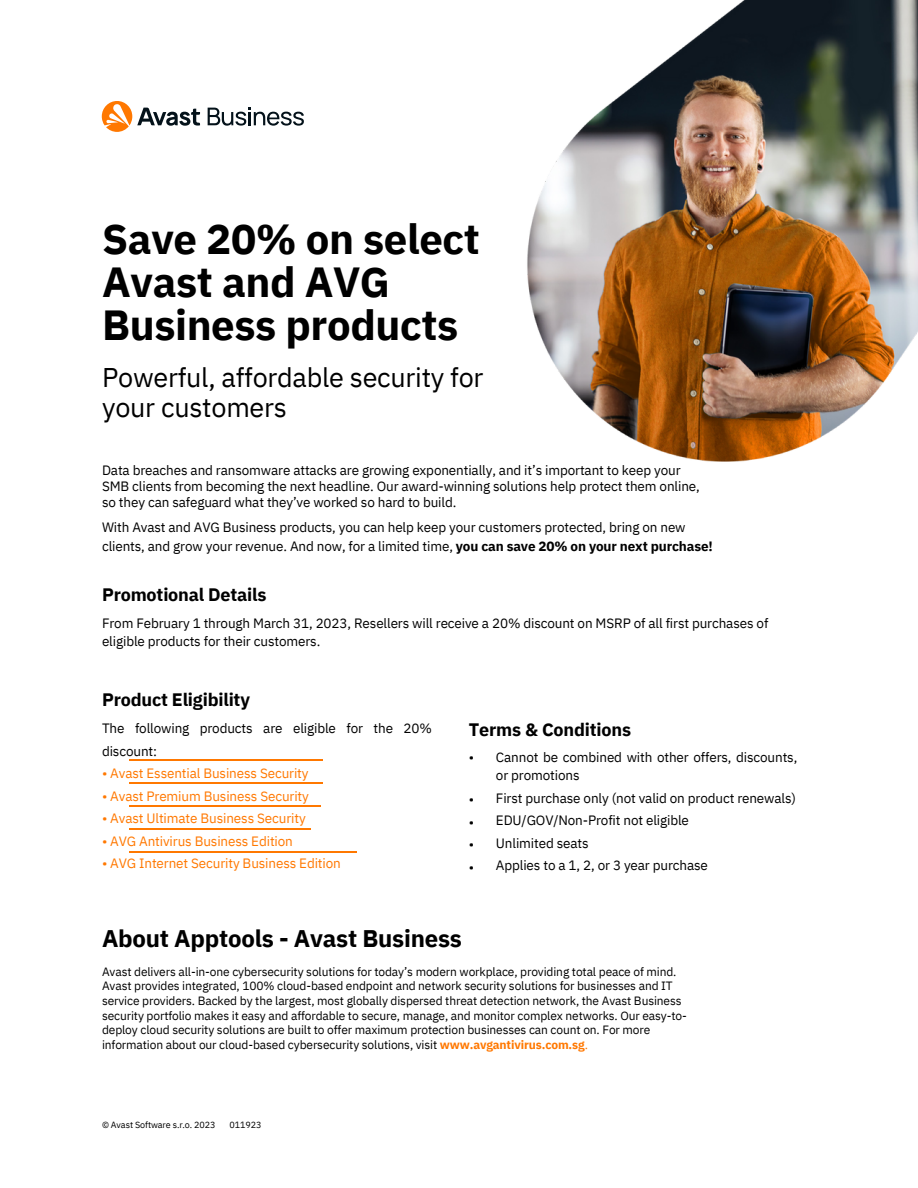
<style>
.page{position:relative;width:918px;height:1188px;background:#fff}
.page>*{position:absolute;margin:0;border:0;box-sizing:border-box;transform-origin:0 0}
.t1{font:700 42px/42.8px "IBM Plex Sans";letter-spacing:-.01em;color:#000}
.t2{font:27px/29.2px "IBM Plex Sans";letter-spacing:-.01em;color:#000}
.t3{font:700 24px "IBM Plex Sans";letter-spacing:-.01em;color:#000}
.t4{font:700 18px "IBM Plex Sans";letter-spacing:-.01em;color:#000}
.t5{font:13.5px/22.5px "IBM Plex Sans";letter-spacing:-.01em;color:#000}
.t6{font:13.5px "IBM Plex Sans";letter-spacing:-.01em;color:#ff7800}
.t7{font:12px/14.7px "IBM Plex Sans";letter-spacing:-.01em;color:#000}
.t8{font:9px "IBM Plex Sans";letter-spacing:-.01em;color:#000}
.s1{font-weight:700}
.s2{font-weight:700;color:#ff7800}
.s3{color:#ff7800}
</style>
<div class="page">
<svg style="left:208px;top:107px;width:96px;height:19px"></svg>
<svg style="left:102px;top:101px;width:98px;height:31px"></svg>
<img style="left:527px;top:0;width:391px;height:462px">
<hr style="left:129px;top:852px;width:227px;height:1px;background:#ff7800">
<hr style="left:129px;top:760px;width:194px;height:1px;background:#ff7800">
<hr style="left:129px;top:783px;width:194px;height:1px;background:#ff7800">
<hr style="left:129px;top:806px;width:192px;height:1px;background:#ff7800">
<hr style="left:129px;top:829px;width:182px;height:1px;background:#ff7800">
<h1 class="t1" style="left:102px;top:217px;width:379px">Save 20% on select<br>Avast and AVG<br>Business products</h1>
<h2 class="t2" style="left:102px;top:363px;width:383px">Powerful, affordable security for your customers</h2>
<p class="t5" style="left:102px;top:463px;width:599px;line-height:15.8px">Data breaches and ransomware attacks are growing exponentially, and it’s important to keep your<br>SMB clients from becoming the next headline. Our award-winning solutions help protect them online, so they can safeguard what they’ve worked so hard to build.</p>
<p class="t5" style="left:102px;top:517px;width:612px;line-height:19.2px">With Avast and AVG Business products, you can help keep your customers protected, bring on new clients, and grow your revenue. And now, for a limited time, <span class="s1">you can save 20% on your next purchase!</span></p>
<h3 class="t4" style="left:102px;top:583px;width:166px">Promotional Details</h3>
<p class="t5" style="left:102px;top:614px;width:668px;line-height:18px">From February 1 through March 31, 2023, Resellers will receive a 20% discount on MSRP of all first purchases of eligible products for their customers.</p>
<h3 class="t4" style="left:102px;top:688px;width:149px">Product Eligibility</h3>
<p class="t5" style="left:102px;top:717px;width:331px">The following products are eligible for the 20% discount:</p>
<p class="t6" style="left:102px;top:764px;width:208px">• Avast Essential Business Security</p>
<p class="t6" style="left:102px;top:787px;width:208px">• Avast Premium Business Security</p>
<p class="t6" style="left:102px;top:809px;width:205px">• Avast Ultimate Business Security</p>
<p class="t6" style="left:102px;top:832px;width:192px">• AVG Antivirus Business Edition</p>
<p class="t6" style="left:102px;top:854px;width:240px">• AVG Internet Security Business Edition</p>
<h3 class="t4" style="left:469px;top:717px;width:164px">Terms &amp; Conditions</h3>
<p class="t5" style="left:469px;top:746px;width:7px">•</p>
<p class="t5" style="left:469px;top:788px;width:7px;text-align:justify">• • • •</p>
<p class="t5" style="left:496px;top:748px;width:303px;line-height:18px">Cannot be combined with other offers, discounts, or promotions</p>
<p class="t5" style="left:496px;top:787px;width:302px">First purchase only (not valid on product renewals)<br>EDU/GOV/Non-Profit not eligible<br>Unlimited seats<br>Applies to a 1, 2, or 3 year purchase</p>
<h3 class="t3" style="left:102px;top:922px;width:361px">About Apptools - Avast Business</h3>
<p class="t7" style="left:102px;top:964px;width:586px">Avast delivers all-in-one cybersecurity solutions for today’s modern workplace, providing total peace of mind.<br>Avast provides integrated, 100% cloud-based endpoint and network security solutions for businesses and IT service providers. Backed by the largest, most globally dispersed threat detection network, the Avast Business security portfolio makes it easy and affordable to secure, manage, and monitor complex networks. Our easy-to&shy;deploy cloud security solutions are built to offer maximum protection businesses can count on. For more information about our cloud-based cybersecurity solutions, visit <span class="s2">www.avgantivirus.com.sg</span><span class="s3">.</span></p>
<p class="t8" style="left:102px;top:1119px;width:115px">© Avast Software s.r.o. 2023</p>
<p class="t8" style="left:229px;top:1119px;width:33px">011923</p>
</div>
